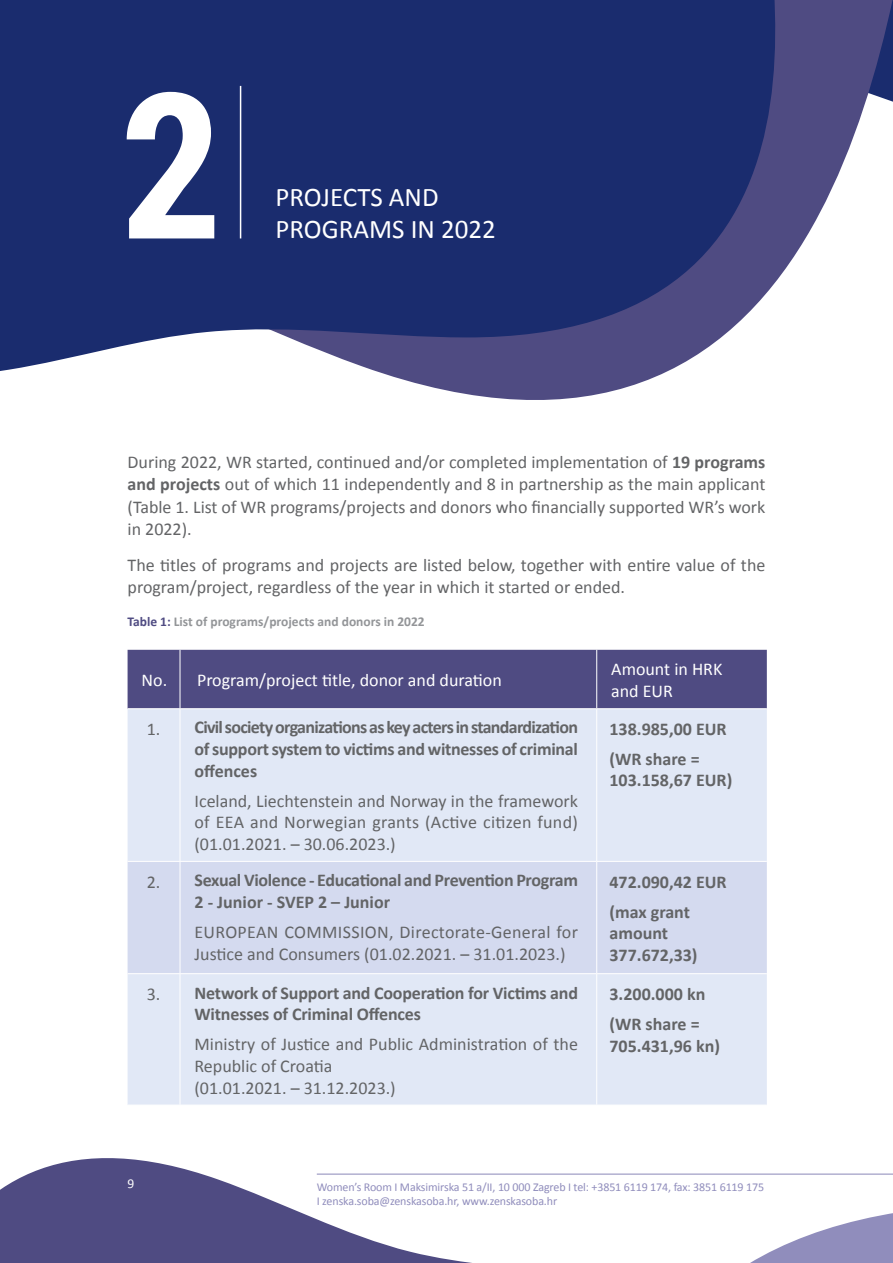
<style>
.page{position:relative;width:893px;height:1263px;background:#fff}
.page>*{position:absolute;margin:0;border:0;box-sizing:border-box;transform-origin:0 0}
.t1{font:700 203.4px "Roboto Condensed";color:#fff}
.t2{font:27px/32.4px "Calibri";color:#fff}
.t3{font:18px/21.6px "Calibri";color:#636466}
.t4{font:700 18px/21.6px "Calibri";letter-spacing:-.01em;color:#636466}
.t5{font:18px/22.5px "Calibri";color:#fff}
.t6{font:700 13.5px "Calibri";color:#939598}
.t7{font:13.5px "Calibri";color:#fff}
.t8{font:12px/14.4px "Calibri";letter-spacing:-.01em;color:#908dbc}
.s1{font-weight:700}
.s2{color:#4f4b82}
.s3{font-weight:400}
</style>
<div class="page">
<svg style="left:581px;top:1174px;width:312px;height:89px"></svg>
<svg style="left:863px;top:0;width:30px;height:109px;background:#4d5187"></svg>
<svg style="left:0;top:0;width:863px;height:400px;background:#414d84"></svg>
<hr style="left:240px;top:86px;width:1px;height:152px;background:#fff">
<div style="left:128px;top:650px;width:639px;height:58px;background:#4f4b82"></div>
<div style="left:128px;top:709px;width:639px;height:396px;background:#e1e8f6"></div>
<div style="left:128px;top:862px;width:639px;height:111px;background:#d4daef"></div>
<hr style="left:180px;top:650px;width:1px;height:58px;background:#fff">
<hr style="left:596px;top:650px;width:1px;height:58px;background:#fff">
<hr style="left:180px;top:709px;width:1px;height:152px;background:#fff">
<hr style="left:596px;top:709px;width:1px;height:152px;background:#fff">
<hr style="left:128px;top:861px;width:52px;height:1px;background:#fff">
<hr style="left:180px;top:861px;width:417px;height:1px;background:#fff">
<hr style="left:180px;top:862px;width:1px;height:111px;background:#fff">
<hr style="left:597px;top:861px;width:170px;height:1px;background:#fff">
<hr style="left:596px;top:862px;width:1px;height:111px;background:#fff">
<hr style="left:128px;top:973px;width:52px;height:1px;background:#fff">
<hr style="left:180px;top:973px;width:417px;height:1px;background:#fff">
<hr style="left:180px;top:974px;width:1px;height:131px;background:#fff">
<hr style="left:597px;top:973px;width:170px;height:1px;background:#fff">
<hr style="left:596px;top:974px;width:1px;height:131px;background:#fff">
<hr style="left:317px;top:1173px;width:576px;height:1px;background:#908dbc">
<svg style="left:0;top:1158px;width:515px;height:105px;fill:#4f4b82"></svg>
<h1 class="t1" style="left:120px;top:24px;width:104px">2</h1>
<h2 class="t2" style="left:276px;top:181px;width:222px">PROJECTS AND<br>PROGRAMS IN 2022</h2>
<p class="t3" style="left:128px;top:451px;width:639px;line-height:22.5px;text-align:justify">During 2022, WR started, continued and/or completed implementation of <span class="s1">19 programs and projects</span> out of which 11 independently and 8 in partnership as the main applicant (Table 1. List of WR programs/projects and donors who financially supported WR’s work in 2022).</p>
<p class="t3" style="left:128px;top:553px;width:639px;line-height:22.5px">The titles of programs and projects are listed below, together with entire value of the program/project, regardless of the year in which it started or ended.</p>
<p class="t6" style="left:128px;top:613px;width:299px"><span class="s2">Table 1:</span> List of programs/projects and donors in 2022</p>
<p class="t5" style="left:142px;top:669px;width:362px">No. Program/project title, donor and duration</p>
<p class="t5" style="left:611px;top:658px;width:113px">Amount in HRK and EUR</p>
<p class="t4" style="left:195px;top:716px;width:385px;text-align:justify;text-indent:-48px"><span class="s3">1.</span> Civil society organizations as key acters in standardization of support system to victims and witnesses of criminal offences</p>
<p class="t3" style="left:195px;top:790px;width:385px;text-align:justify">Iceland, Liechtenstein and Norway in the framework of EEA and Norwegian grants (Active citizen fund) (01.01.2021. – 30.06.2023.)</p>
<p class="t4" style="left:609px;top:713px;width:119px;line-height:30.2px">138.985,00 EUR (WR share =</p>
<p class="t4" style="left:609px;top:769px;width:124px">103.158,67 EUR)</p>
<p class="t4" style="left:195px;top:869px;width:385px;text-indent:-48px"><span class="s3">2.</span> Sexual Violence - Educational and Prevention Program<br>2 - Junior - SVEP 2 – Junior</p>
<p class="t3" style="left:195px;top:921px;width:385px">EUROPEAN COMMISSION, Directorate-General for<br>Justice and Consumers (01.02.2021. – 31.01.2023.)</p>
<p class="t4" style="left:195px;top:982px;width:385px;text-indent:-48px"><span class="s3">3.</span> Network of Support and Cooperation for Victims and<br>Witnesses of Criminal Offences</p>
<p class="t3" style="left:195px;top:1033px;width:385px">Ministry of Justice and Public Administration of the<br>Republic of Croatia<br>(01.01.2021. – 31.12.2023.)</p>
<p class="t4" style="left:609px;top:866px;width:119px;line-height:30.2px">472.090,42 EUR (max grant</p>
<p class="t4" style="left:609px;top:922px;width:90px">amount<br>377.672,33)</p>
<p class="t4" style="left:609px;top:979px;width:97px;line-height:30.2px">3.200.000 kn (WR share =</p>
<p class="t4" style="left:609px;top:1035px;width:112px">705.431,96 kn)</p>
<p class="t7" style="left:128px;top:1175px;width:8px">9</p>
<p class="t8" style="left:317px;top:1179px;width:449px">Women’s Room I Maksimirska 51 a/II, 10 000 Zagreb I tel: +3851 6119 174, fax: 3851 6119 175<br>I zenska.soba@zenskasoba.hr, www.zenskasoba.hr</p>
</div>
